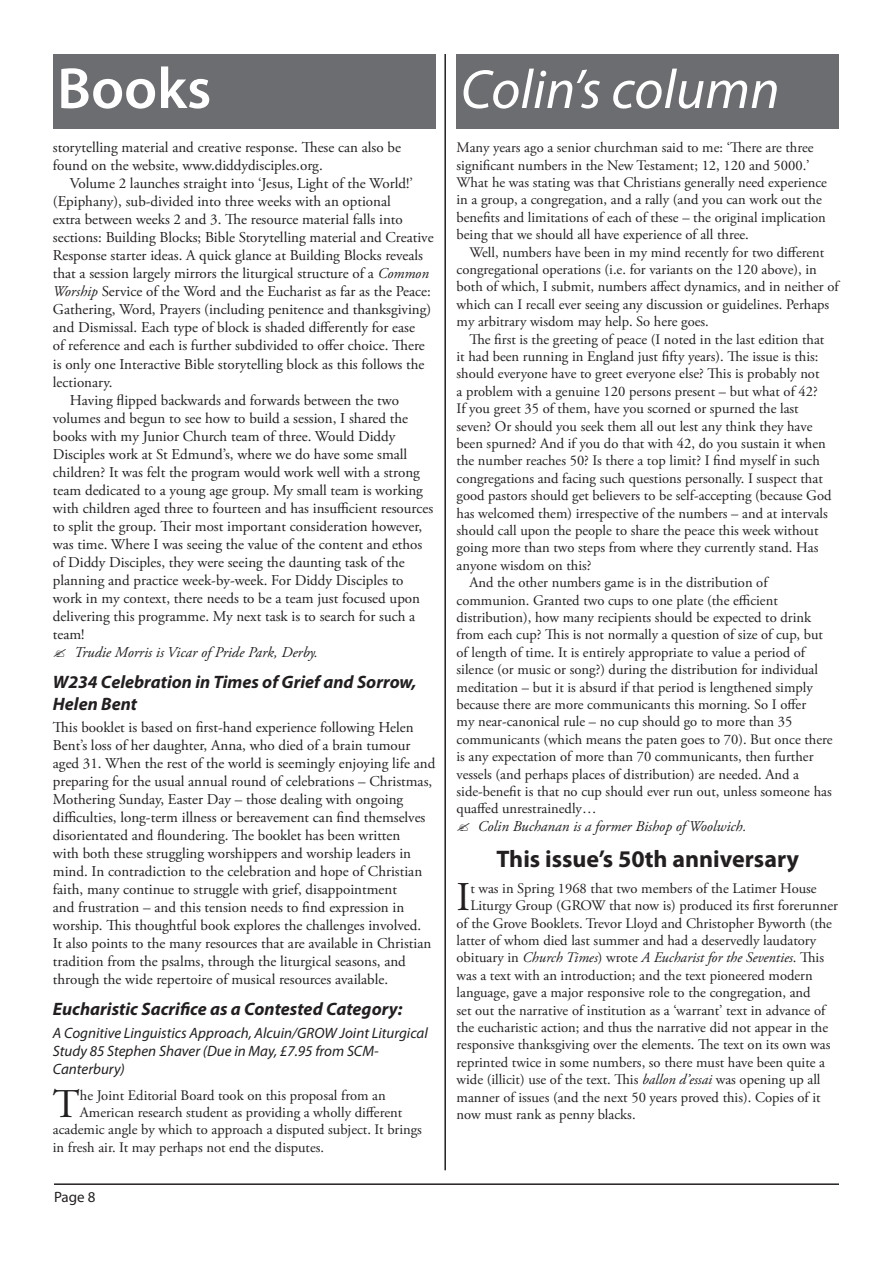
<style>
.page{position:relative;width:893px;height:1263px;background:#fff}
.page>*{position:absolute;margin:0;border:0;box-sizing:border-box;transform-origin:0 0}
.Header_text{font:600 58.5px "Myriad Pro";color:#fff}
.Header_text-2{font:italic 55.5px "Myriad Pro";color:#fff}
.Body_small_Big_Cap{font:40.8px "Adobe Garamond Pro";color:#231f20}
.Column_Header_1{font:700 24px "Myriad Pro";color:#231f20}
.Header_Book{font:italic 700 18px/22.5px "Myriad Pro";color:#231f20}
.Body_text{font:15px/18px "Adobe Garamond Pro";color:#231f20}
.Body_text_no_indent{font:15px/18px "Adobe Garamond Pro";color:#231f20}
.Header_Book_light{font:italic 15px/18px "Myriad Pro";color:#231f20}
.Author{font:italic 15px "Adobe Garamond Pro";color:#231f20}
.Footer_left{font:15px "Myriad Pro";color:#231f20}
.Body_small_indent{font:14.55px/17.4px "Adobe Garamond Pro";color:#231f20}
.Body_small_Big_Cap-2{font:14.55px/17.4px "Adobe Garamond Pro";color:#231f20}
.Body_small_Big_Cap-3{font:italic 14.55px "Adobe Garamond Pro";color:#231f20}
.s1{font-style:italic}
.s2{font-style:normal}
</style>
<div class="page">
<hr style="left:54px;top:1183px;width:785px;height:2px;background:#231f20">
<div style="left:53px;top:54px;width:382px;height:74px;background:#6c6d70"></div>
<div style="left:457px;top:54px;width:382px;height:74px;background:#6c6d70"></div>
<hr style="left:444px;top:54px;width:2px;height:1116px;background:#231f20">
<p class="Header_text" style="left:57px;top:51px;width:156px">Books</p>
<p class="Header_text-2" style="left:461px;top:55px;width:320px">Colin’s column</p>
<p class="Body_text_no_indent" style="left:53px;top:139px;width:350px">storytelling material and creative response. These can also be found on the website, www.diddydisciples.org.</p>
<p class="Body_text" style="left:53px;top:175px;width:382px;text-indent:17px">Volume 2 launches straight into ‘Jesus, Light of the World!’ (Epiphany), sub-divided into three weeks with an optional<br>extra between weeks 2 and 3. The resource material falls into sections: Building Blocks; Bible Storytelling material and Creative Response starter ideas. A quick glance at Building Blocks reveals that a session largely mirrors the liturgical structure of a <span class="s1">Common Worship</span> Service of the Word and the Eucharist as far as the Peace:<br>Gathering, Word, Prayers (including penitence and thanksgiving) and Dismissal. Each type of block is shaded differently for ease<br>of reference and each is further subdivided to offer choice. There is only one Interactive Bible storytelling block as this follows the lectionary.</p>
<p class="Body_text" style="left:53px;top:391px;width:382px;text-indent:17px">Having flipped backwards and forwards between the two volumes and begun to see how to build a session, I shared the books with my Junior Church team of three. Would Diddy Disciples work at St Edmund’s, where we do have some small children? It was felt the program would work well with a strong team dedicated to a young age group. My small team is working with children aged three to fourteen and has insufficient resources to split the group. Their most important consideration however, was time. Where I was seeing the value of the content and ethos of Diddy Disciples, they were seeing the daunting task of the planning and practice week-by-week. For Diddy Disciples to work in my context, there needs to be a team just focused upon delivering this programme. My next task is to search for such a team!</p>
<p class="Author" style="left:74px;top:643px;width:245px">Trudie Morris is Vicar of Pride Park, Derby.</p>
<p class="Header_Book" style="left:53px;top:670px;width:365px">W234 Celebration in Times of Grief and Sorrow,<br>Helen Bent</p>
<p class="Body_text_no_indent" style="left:53px;top:719px;width:384px">This booklet is based on first-hand experience following Helen Bent’s loss of her daughter, Anna, who died of a brain tumour aged 31. When the rest of the world is seemingly enjoying life and preparing for the usual annual round of celebrations – Christmas, Mothering Sunday, Easter Day – those dealing with ongoing difficulties, long-term illness or bereavement can find themselves disorientated and floundering. The booklet has been written<br>with both these struggling worshippers and worship leaders in mind. In contradiction to the celebration and hope of Christian faith, many continue to struggle with grief, disappointment<br>and frustration – and this tension needs to find expression in worship. This thoughtful book explores the challenges involved.<br>It also points to the many resources that are available in Christian tradition from the psalms, through the liturgical seasons, and through the wide repertoire of musical resources available.</p>
<p class="Header_Book" style="left:53px;top:997px;width:351px">Eucharistic Sacrifice as a Contested Category:</p>
<p class="Header_Book_light" style="left:53px;top:1023px;width:376px">A Cognitive Linguistics Approach, Alcuin/GROW Joint Liturgical<br>Study 85 Stephen Shaver (Due in May, £7.95 from SCM-<br>Canterbury)</p>
<p class="Body_small_Big_Cap" style="left:53px;top:1079px;width:28px">T</p>
<p class="Body_small_Big_Cap-2" style="left:80px;top:1087px;width:307px">he Joint Editorial Board took on this proposal from an</p>
<p class="Body_small_Big_Cap-2" style="left:457px;top:139px;width:372px">Many years ago a senior churchman said to me: ‘There are three significant numbers in the New Testament; 12, 120 and 5000.’ What he was stating was that Christians generally need experience in a group, a congregation, and a rally (and you can work out the benefits and limitations of each of these – the original implication being that we should all have experience of all three.</p>
<p class="Body_small_indent" style="left:457px;top:244px;width:384px;text-indent:13px">Well, numbers have been in my mind recently for two different congregational operations (i.e. for variants on the 120 above), in both of which, I submit, numbers affect dynamics, and in neither of which can I recall ever seeing any discussion or guidelines. Perhaps my arbitrary wisdom may help. So here goes.</p>
<p class="Body_small_indent" style="left:457px;top:331px;width:376px;text-indent:13px">The first is the greeting of peace (I noted in the last edition that it had been running in England just fifty years). The issue is this: should everyone have to greet everyone else? This is probably not<br>a problem with a genuine 120 persons present – but what of 42?<br>If you greet 35 of them, have you scorned or spurned the last seven? Or should you seek them all out lest any think they have been spurned? And if you do that with 42, do you sustain it when the number reaches 50? Is there a top limit? I find myself in such congregations and facing such questions personally. I suspect that good pastors should get believers to be self-accepting (because God has welcomed them) irrespective of the numbers – and at intervals should call upon the people to share the peace this week without going more than two steps from where they currently stand. Has anyone wisdom on this?</p>
<p class="Body_small_indent" style="left:457px;top:574px;width:377px;text-indent:13px">And the other numbers game is in the distribution of communion. Granted two cups to one plate (the efficient distribution), how many recipients should be expected to drink from each cup? This is not normally a question of size of cup, but of length of time. It is entirely appropriate to value a period of silence (or music or song?) during the distribution for individual meditation – but it is absurd if that period is lengthened simply because there are more communicants this morning. So I offer<br>my near-canonical rule – no cup should go to more than 35 communicants (which means the paten goes to 70). But once there is any expectation of more than 70 communicants, then further vessels (and perhaps places of distribution) are needed. And a side-benefit is that no cup should ever run out, unless someone has quaffed unrestrainedly…</p>
<p class="Author" style="left:478px;top:818px;width:270px">Colin Buchanan is a former Bishop of Woolwich.</p>
<p class="Column_Header_1" style="left:496px;top:843px;width:304px">This issue’s 50th anniversary</p>
<p class="Body_small_Big_Cap" style="left:457px;top:873px;width:15px">I</p>
<p class="Body_small_Big_Cap-2" style="left:470px;top:880px;width:348px">t was in Spring 1968 that two members of the Latimer House</p>
<p class="Body_small_Big_Cap-2" style="left:470px;top:897px;width:369px">Liturgy Group (GROW that now is) produced its first forerunner</p>
<p class="Body_small_Big_Cap-2" style="left:457px;top:915px;width:377px">of the Grove Booklets. Trevor Lloyd and Christopher Byworth (the</p>
<p class="Body_small_Big_Cap-2" style="left:457px;top:932px;width:361px">latter of whom died last summer and had a deservedly laudatory</p>
<p class="Body_small_Big_Cap-3" style="left:457px;top:949px;width:369px"><span class="s2">obituary in</span> Church Times<span class="s2">) wrote</span> A Eucharist for the Seventies<span class="s2">. This</span></p>
<p class="Body_small_Big_Cap-2" style="left:457px;top:967px;width:358px">was a text with an introduction; and the text pioneered modern</p>
<p class="Body_small_Big_Cap-2" style="left:457px;top:984px;width:356px">language, gave a major responsive role to the congregation, and</p>
<p class="Body_small_Big_Cap-2" style="left:457px;top:1002px;width:370px">set out the narrative of institution as a ‘warrant’ text in advance of</p>
<p class="Body_small_Big_Cap-2" style="left:457px;top:1019px;width:373px">the eucharistic action; and thus the narrative did not appear in the</p>
<p class="Body_small_Big_Cap-2" style="left:457px;top:1037px;width:375px">responsive thanksgiving over the elements. The text on its own was</p>
<p class="Body_small_Big_Cap-2" style="left:457px;top:1054px;width:370px">reprinted twice in some numbers, so there must have been quite a</p>
<p class="Body_small_Big_Cap-2" style="left:457px;top:1071px;width:365px">wide (illicit) use of the text. This <span class="s1">ballon d’essai</span> was opening up all</p>
<p class="Body_small_Big_Cap-2" style="left:457px;top:1089px;width:365px">manner of issues (and the next 50 years proved this). Copies of it</p>
<p class="Body_small_Big_Cap-2" style="left:457px;top:1106px;width:181px">now must rank as penny blacks.</p>
<p class="Body_small_Big_Cap-2" style="left:80px;top:1104px;width:324px">American research student as providing a wholly different</p>
<p class="Body_small_Big_Cap-2" style="left:53px;top:1121px;width:371px">academic angle by which to approach a disputed subject. It brings</p>
<p class="Body_small_Big_Cap-2" style="left:53px;top:1139px;width:273px">in fresh air. It may perhaps not end the disputes.</p>
<p class="Footer_left" style="left:54px;top:1188px;width:43px">Page 8</p>
</div>
